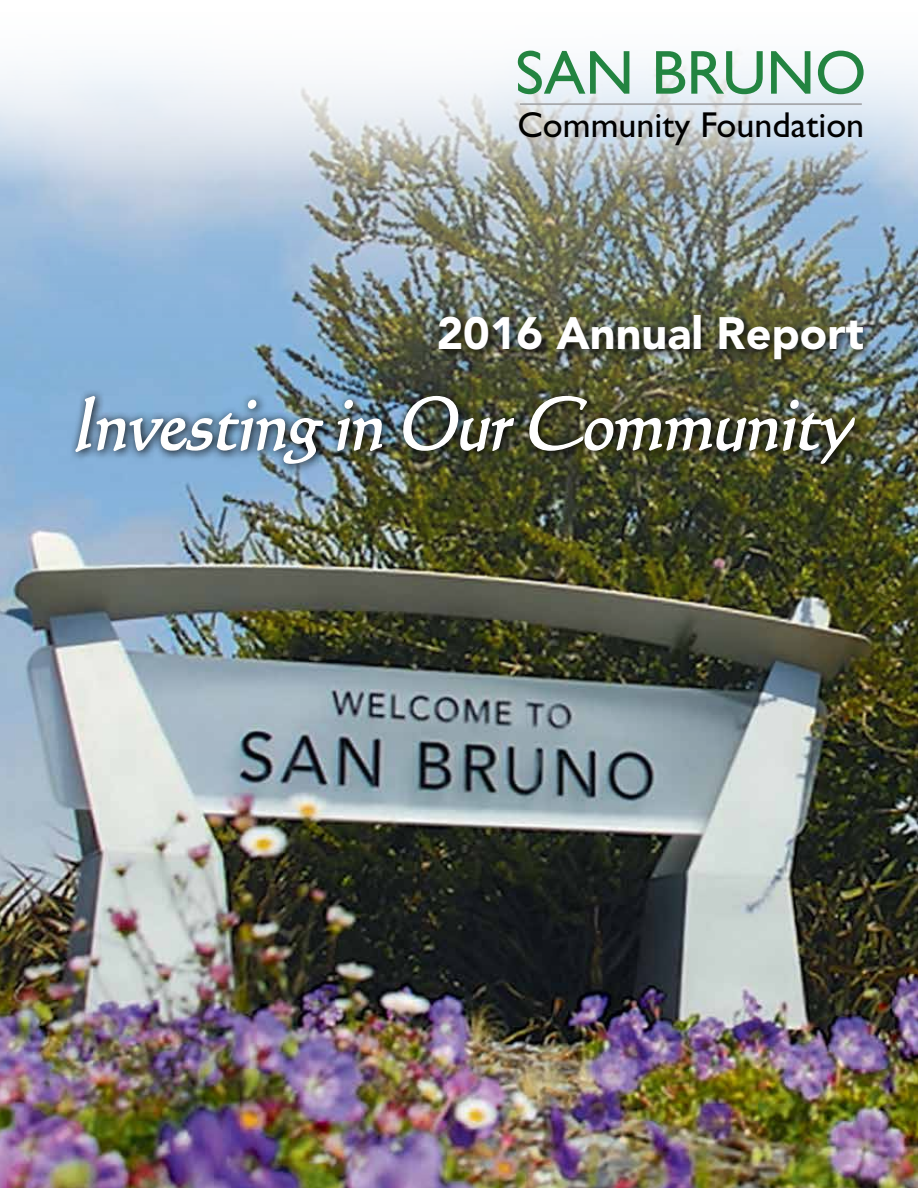
<style>
.page{position:relative;width:918px;height:1188px;background:#fff}
.page>*{position:absolute;margin:0;border:0;box-sizing:border-box;transform-origin:0 0}
.t1{font:italic 70.95px "Calligraphic 421 BT Roman B";color:#fff;scale:.9 1}
.t2{font:62.25px "Gill Sans";color:#238441}
.t3{font:900 45px "Avenir LT Std";color:#fff}
.t4{font:36.15px "Gill Sans";color:#000}
</style>
<div class="page">
<img style="left:0;top:61px;width:918px;height:1127px">
<hr style="left:520px;top:103px;width:342px;height:2px;background:#a7a9ac">
<div style="left:435px;top:311px;width:440px;height:61px;background:#000;opacity:.75"></div>
<img style="left:68px;top:388px;width:797px;height:87px">
<svg style="left:74px;top:395px;width:250px;height:70px;background:#7b98b0"></svg>
<img style="left:336px;top:399px;width:48px;height:53px">
<img style="left:400px;top:395px;width:115px;height:57px">
<img style="left:526px;top:392px;width:330px;height:73px">
<p class="t2" style="left:515px;top:37px;width:353px">SAN BRUNO</p>
<p class="t4" style="left:517px;top:104px;width:348px">Community Foundation</p>
<p class="t3" style="left:437px;top:306px;width:429px">2016 Annual Report</p>
<p class="t1" style="left:69px;top:377px;width:868px">Investingin OurCommunity</p>
</div>
